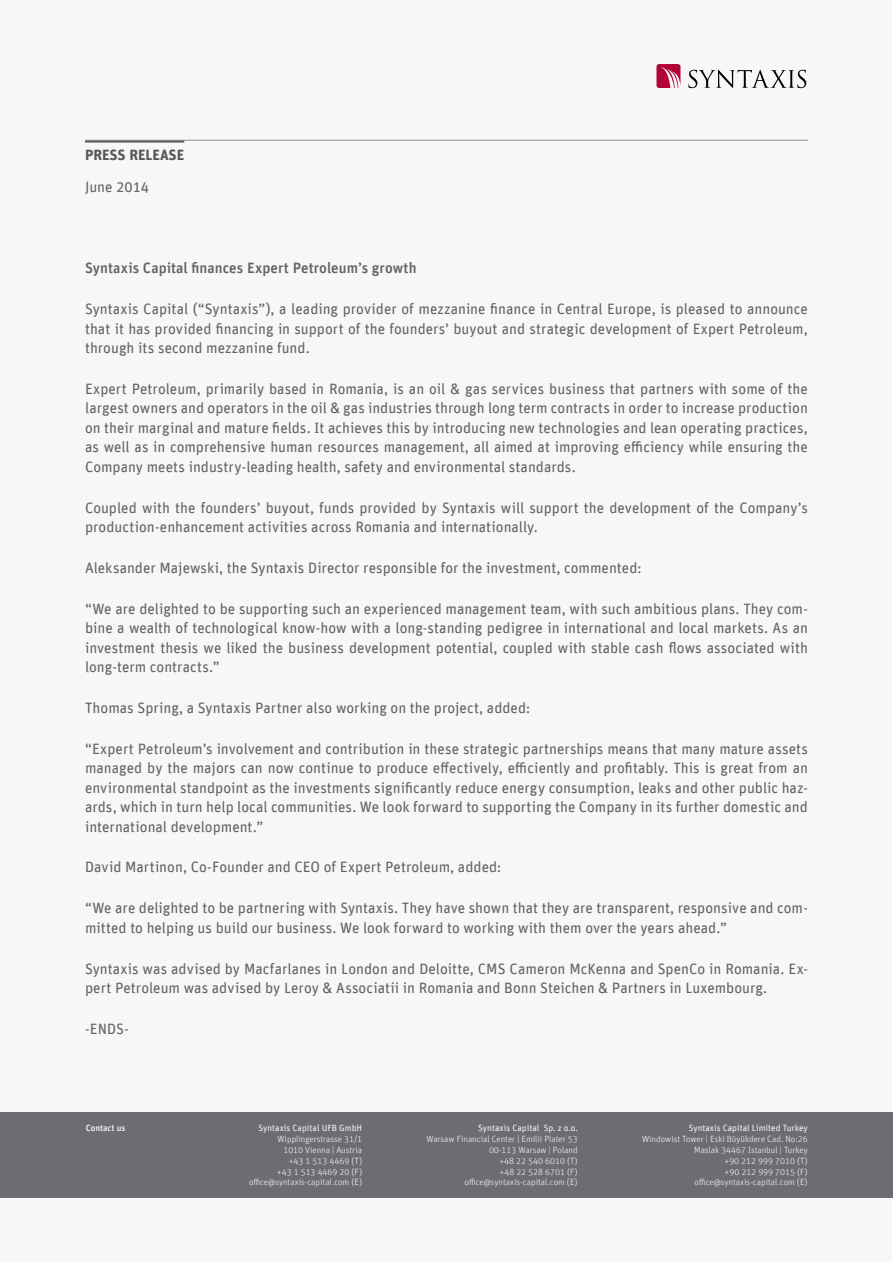
<style>
.page{position:relative;width:893px;height:1263px;background:#fff}
.page>*{position:absolute;margin:0;border:0;box-sizing:border-box;transform-origin:0 0}
.t1{font:15px/19.5px "Unit Regular TF";color:#636366;text-align:justify}
.t2{font:15px "Unit Medium TF";letter-spacing:.005em;color:#636366}
.t3{font:15px "Unit Bold TF";color:#57585a}
.t4{font:9px/10.8px "Unit Light TF";color:#f2f3f4;text-align:right}
.t5{font:9px "Unit Regular TF";color:#f2f3f4}
.t6{font:9px "Unit Medium TF";color:#f2f3f4}
</style>
<div class="page">
<div style="left:0;top:0;width:891px;height:1261px;background:#f7f7f8"></div>
<div style="left:0;top:1113px;width:893px;height:85px;background:#6c6d70"></div>
<svg style="left:656px;top:64px;width:24px;height:24px"></svg>
<svg style="left:688px;top:70px;width:118px;height:18px"></svg>
<hr style="left:85px;top:140px;width:99px;height:3px;background:#57585a">
<hr style="left:85px;top:140px;width:723px;height:1px;background:#8a8c8f">
<p class="t3" style="left:85px;top:145px;width:101px">PRESS RELEASE</p>
<p class="t1" style="left:85px;top:177px;width:66px">June 2014</p>
<p class="t2" style="left:85px;top:259px;width:333px">Syntaxis Capital finances Expert Petroleum’s growth</p>
<p class="t1" style="left:85px;top:299px;width:724px">Syntaxis Capital (“Syntaxis”), a leading provider of mezzanine finance in Central Europe, is pleased to announce that it has provided financing in support of the founders’ buyout and strategic development of Expert Petroleum, through its second mezzanine fund.</p>
<p class="t1" style="left:85px;top:379px;width:724px">Expert Petroleum, primarily based in Romania, is an oil &amp; gas services business that partners with some of the largest owners and operators in the oil &amp; gas industries through long term contracts in order to increase production on their marginal and mature fields. It achieves this by introducing new technologies and lean operating practices, as well as in comprehensive human resources management, all aimed at improving efficiency while ensuring the Company meets industry-leading health, safety and environmental standards.</p>
<p class="t1" style="left:85px;top:497px;width:724px">Coupled with the founders’ buyout, funds provided by Syntaxis will support the development of the Company’s production-enhancement activities across Romania and internationally.</p>
<p class="t1" style="left:85px;top:558px;width:558px">Aleksander Majewski, the Syntaxis Director responsible for the investment, commented:</p>
<p class="t1" style="left:85px;top:598px;width:724px">“We are delighted to be supporting such an experienced management team, with such ambitious plans. They com&shy;bine a wealth of technological know-how with a long-standing pedigree in international and local markets. As an investment thesis we liked the business development potential, coupled with stable cash flows associated with long-term contracts.”</p>
<p class="t1" style="left:85px;top:698px;width:447px">Thomas Spring, a Syntaxis Partner also working on the project, added:</p>
<p class="t1" style="left:85px;top:738px;width:724px">“Expert Petroleum’s involvement and contribution in these strategic partnerships means that many mature assets managed by the majors can now continue to produce effectively, efficiently and profitably. This is great from an environmental standpoint as the investments significantly reduce energy consumption, leaks and other public haz&shy;ards, which in turn help local communities. We look forward to supporting the Company in its further domestic and international development.”</p>
<p class="t1" style="left:85px;top:857px;width:418px">David Martinon, Co-Founder and CEO of Expert Petroleum, added:</p>
<p class="t1" style="left:85px;top:898px;width:724px">“We are delighted to be partnering with Syntaxis. They have shown that they are transparent, responsive and com&shy;mitted to helping us build our business. We look forward to working with them over the years ahead.”</p>
<p class="t1" style="left:85px;top:958px;width:724px">Syntaxis was advised by Macfarlanes in London and Deloitte, CMS Cameron McKenna and SpenCo in Romania. Ex&shy;pert Petroleum was advised by Leroy &amp; Associatii in Romania and Bonn Steichen &amp; Partners in Luxembourg.</p>
<p class="t1" style="left:85px;top:1019px;width:45px">-ENDS-</p>
<p class="t6" style="left:86px;top:1123px;width:41px">Contact us</p>
<p class="t5" style="left:258px;top:1123px;width:105px">Syntaxis Capital UFB GmbH</p>
<p class="t4" style="left:249px;top:1133px;width:115px">Wipplingerstrasse 31/1<br>1010 Vienna | Austria<br>+43 1 513 4469 (T)<br>+43 1 513 4469 20 (F) office@syntaxis-capital.com (E)</p>
<p class="t5" style="left:478px;top:1123px;width:101px">Syntaxis Capital Sp. z o.o.</p>
<p class="t4" style="left:426px;top:1133px;width:153px">Warsaw Financial Center | Emilii Plater 53<br>00-113 Warsaw | Poland<br>+48 22 540 6010 (T)<br>+48 22 528 6701 (F) office@syntaxis-capital.com (E)</p>
<p class="t5" style="left:689px;top:1123px;width:121px">Syntaxis Capital Limited Turkey</p>
<p class="t4" style="left:642px;top:1133px;width:167px">Windowist Tower | Eski Büyükdere Cad. No:26<br>Maslak 34467 Istanbul | Turkey<br>+90 212 999 7010 (T)<br>+90 212 999 7015 (F) office@syntaxis-capital.com (E)</p>
</div>
